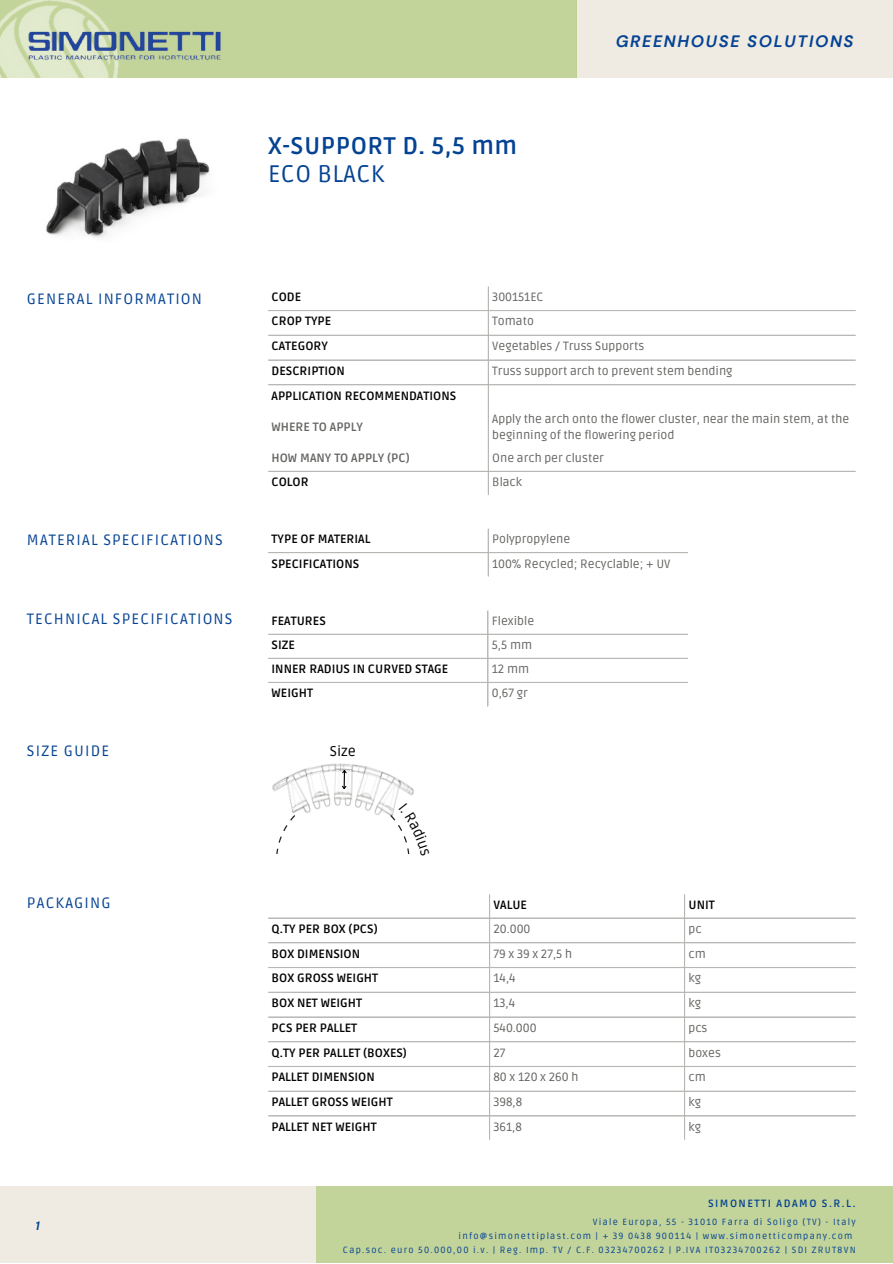
<style>
.page{position:relative;width:893px;height:1264px;background:#fff}
.page>*{position:absolute;margin:0;border:0;box-sizing:border-box;transform-origin:0 0}
.t1{font:700 24px "Ruda";letter-spacing:.02em;color:#044293}
.t2{font:24px "Ruda";letter-spacing:.02em;color:#044293}
.t3{font:italic 700 16.5px "DM Sans";letter-spacing:.1em;color:#044293}
.t4{font:15px "Ruda";letter-spacing:.075em;color:#044293}
.t5{font:14.1px "Ruda";color:#000}
.t6{font:12px/16px "Ruda";color:#646361}
.t7{font:700 12px "Ruda";color:#000}
.t8{font:700 12px "Ruda";color:#646361}
.t9{font:italic 700 12px "DM Sans";color:#044293}
.t10{font:700 10.5px "Ruda";letter-spacing:.14em;color:#044293}
.t11{font:9px "Ruda";letter-spacing:.14em;color:#044293}
</style>
<div class="page">
<hr style="left:487px;top:610px;width:1px;height:96px;background:#b7b7b4">
<hr style="left:268px;top:633px;width:419px;height:2px;background:#b7b7b4">
<hr style="left:268px;top:657px;width:419px;height:2px;background:#b7b7b4">
<hr style="left:268px;top:682px;width:419px;height:1px;background:#b7b7b4">
<hr style="left:489px;top:894px;width:1px;height:245px;background:#b7b7b4">
<hr style="left:684px;top:894px;width:1px;height:245px;background:#b7b7b4">
<hr style="left:268px;top:917px;width:587px;height:1px;background:#b7b7b4">
<hr style="left:268px;top:942px;width:587px;height:1px;background:#b7b7b4">
<hr style="left:268px;top:966px;width:587px;height:2px;background:#b7b7b4">
<hr style="left:268px;top:991px;width:587px;height:1px;background:#b7b7b4">
<hr style="left:268px;top:1016px;width:587px;height:1px;background:#b7b7b4">
<hr style="left:268px;top:1041px;width:587px;height:1px;background:#b7b7b4">
<hr style="left:268px;top:1065px;width:587px;height:2px;background:#b7b7b4">
<hr style="left:268px;top:1090px;width:587px;height:1px;background:#b7b7b4">
<hr style="left:268px;top:1115px;width:587px;height:1px;background:#b7b7b4">
<hr style="left:488px;top:287px;width:1px;height:208px;background:#b7b7b4">
<hr style="left:268px;top:310px;width:587px;height:1px;background:#b7b7b4">
<hr style="left:268px;top:335px;width:587px;height:1px;background:#b7b7b4">
<hr style="left:268px;top:359px;width:587px;height:1px;background:#b7b7b4">
<hr style="left:268px;top:384px;width:587px;height:1px;background:#b7b7b4">
<hr style="left:268px;top:471px;width:587px;height:1px;background:#b7b7b4">
<hr style="left:487px;top:529px;width:1px;height:47px;background:#b7b7b4">
<hr style="left:268px;top:552px;width:419px;height:1px;background:#b7b7b4">
<img style="left:272px;top:763px;width:142px;height:40px">
<svg style="left:341px;top:768px;width:7px;height:22px"></svg>
<div style="left:576px;top:0;width:316px;height:77px;background:#efebe2"></div>
<div style="left:0;top:0;width:576px;height:77px;background:#c3d49a"></div>
<img style="left:0;top:0;width:120px;height:78px">
<img style="left:27px;top:26px;width:194px;height:40px">
<div style="left:316px;top:1186px;width:576px;height:76px;background:#c3d49a"></div>
<div style="left:0;top:1186px;width:316px;height:76px;background:#efebe2"></div>
<img style="left:46px;top:138px;width:164px;height:100px">
<svg style="left:276px;top:803px;width:134px;height:51px"></svg>
<p class="t1" style="left:268px;top:132px;width:250px">X-SUPPORT D. 5,5 mm</p>
<p class="t2" style="left:268px;top:160px;width:118px">ECO BLACK</p>
<p class="t3" style="left:615px;top:31px;width:239px">GREENHOUSE SOLUTIONS</p>
<p class="t4" style="left:27px;top:290px;width:176px">GENERAL INFORMATION</p>
<p class="t7" style="left:271px;top:290px;width:31px">CODE</p>
<p class="t6" style="left:492px;top:289px;width:53px">300151EC</p>
<p class="t7" style="left:271px;top:314px;width:61px">CROP TYPE</p>
<p class="t6" style="left:492px;top:314px;width:43px">Tomato</p>
<p class="t7" style="left:271px;top:339px;width:58px">CATEGORY</p>
<p class="t6" style="left:492px;top:338px;width:153px">Vegetables / Truss Supports</p>
<p class="t7" style="left:271px;top:364px;width:75px">DESCRIPTION</p>
<p class="t6" style="left:492px;top:363px;width:242px">Truss support arch to prevent stem bending</p>
<p class="t7" style="left:271px;top:388px;width:186px">APPLICATION RECOMMENDATIONS</p>
<p class="t8" style="left:271px;top:419px;width:93px">WHERE TO APPLY</p>
<p class="t6" style="left:492px;top:411px;width:358px">Apply the arch onto the flower cluster, near the main stem, at the beginning of the flowering period</p>
<p class="t8" style="left:271px;top:451px;width:140px">HOW MANY TO APPLY (PC)</p>
<p class="t6" style="left:492px;top:450px;width:113px">One arch per cluster</p>
<p class="t7" style="left:271px;top:475px;width:39px">COLOR</p>
<p class="t6" style="left:492px;top:474px;width:31px">Black</p>
<p class="t4" style="left:27px;top:531px;width:197px">MATERIAL SPECIFICATIONS</p>
<p class="t7" style="left:271px;top:532px;width:100px">TYPE OF MATERIAL</p>
<p class="t6" style="left:492px;top:531px;width:79px">Polypropylene</p>
<p class="t7" style="left:271px;top:556px;width:89px">SPECIFICATIONS</p>
<p class="t6" style="left:492px;top:555px;width:180px">100% Recycled; Recyclable; + UV</p>
<p class="t4" style="left:27px;top:610px;width:207px">TECHNICAL SPECIFICATIONS</p>
<p class="t7" style="left:271px;top:614px;width:56px">FEATURES</p>
<p class="t6" style="left:492px;top:613px;width:44px">Flexible</p>
<p class="t7" style="left:271px;top:638px;width:25px">SIZE</p>
<p class="t6" style="left:492px;top:637px;width:42px">5,5 mm</p>
<p class="t7" style="left:271px;top:662px;width:178px">INNER RADIUS IN CURVED STAGE</p>
<p class="t6" style="left:492px;top:661px;width:39px">12 mm</p>
<p class="t7" style="left:271px;top:686px;width:43px">WEIGHT</p>
<p class="t6" style="left:492px;top:685px;width:38px">0,67 gr</p>
<p class="t4" style="left:27px;top:742px;width:83px">SIZE GUIDE</p>
<p class="t5" style="left:330px;top:743px;width:28px">Size</p>
<p class="t4" style="left:27px;top:893px;width:85px">PACKAGING</p>
<p class="t9" style="left:36px;top:1218px;width:6px">1</p>
<p class="t7" style="left:493px;top:897px;width:35px">VALUE</p>
<p class="t7" style="left:688px;top:897px;width:28px">UNIT</p>
<p class="t7" style="left:271px;top:921px;width:108px">Q.TY PER BOX (PCS)</p>
<p class="t6" style="left:493px;top:921px;width:38px">20.000</p>
<p class="t6" style="left:688px;top:921px;width:15px">pc</p>
<p class="t7" style="left:271px;top:946px;width:90px">BOX DIMENSION</p>
<p class="t6" style="left:493px;top:945px;width:80px">79 x 39 x 27,5 h</p>
<p class="t6" style="left:688px;top:945px;width:19px">cm</p>
<p class="t7" style="left:271px;top:971px;width:108px">BOX GROSS WEIGHT</p>
<p class="t6" style="left:493px;top:970px;width:24px">14,4</p>
<p class="t6" style="left:688px;top:970px;width:14px">kg</p>
<p class="t7" style="left:271px;top:996px;width:92px">BOX NET WEIGHT</p>
<p class="t6" style="left:493px;top:995px;width:23px">13,4</p>
<p class="t6" style="left:688px;top:995px;width:14px">kg</p>
<p class="t7" style="left:271px;top:1020px;width:87px">PCS PER PALLET</p>
<p class="t6" style="left:493px;top:1020px;width:45px">540.000</p>
<p class="t6" style="left:688px;top:1020px;width:21px">pcs</p>
<p class="t7" style="left:271px;top:1045px;width:137px">Q.TY PER PALLET (BOXES)</p>
<p class="t6" style="left:493px;top:1044px;width:14px">27</p>
<p class="t6" style="left:688px;top:1044px;width:34px">boxes</p>
<p class="t7" style="left:271px;top:1070px;width:105px">PALLET DIMENSION</p>
<p class="t6" style="left:493px;top:1069px;width:86px">80 x 120 x 260 h</p>
<p class="t6" style="left:688px;top:1069px;width:19px">cm</p>
<p class="t7" style="left:271px;top:1095px;width:123px">PALLET GROSS WEIGHT</p>
<p class="t6" style="left:493px;top:1094px;width:30px">398,8</p>
<p class="t6" style="left:688px;top:1094px;width:14px">kg</p>
<p class="t7" style="left:271px;top:1119px;width:107px">PALLET NET WEIGHT</p>
<p class="t6" style="left:493px;top:1119px;width:30px">361,8</p>
<p class="t6" style="left:688px;top:1119px;width:14px">kg</p>
<p class="t10" style="left:708px;top:1197px;width:149px">SIMONETTI ADAMO S.R.L.</p>
<p class="t11" style="left:592px;top:1216px;width:264px">Viale Europa, 55 - 31010 Farra di Soligo (TV) - Italy</p>
<p class="t11" style="left:458px;top:1230px;width:395px">info@simonettiplast.com | + 39 0438 900114 | www.simonetticompany.com</p>
<p class="t11" style="left:343px;top:1244px;width:514px">Cap.soc. euro 50.000,00 i.v. | Reg. Imp. TV / C.F. 03234700262 | P.IVA IT03234700262 | SDI ZRUT8VN</p>
</div>
